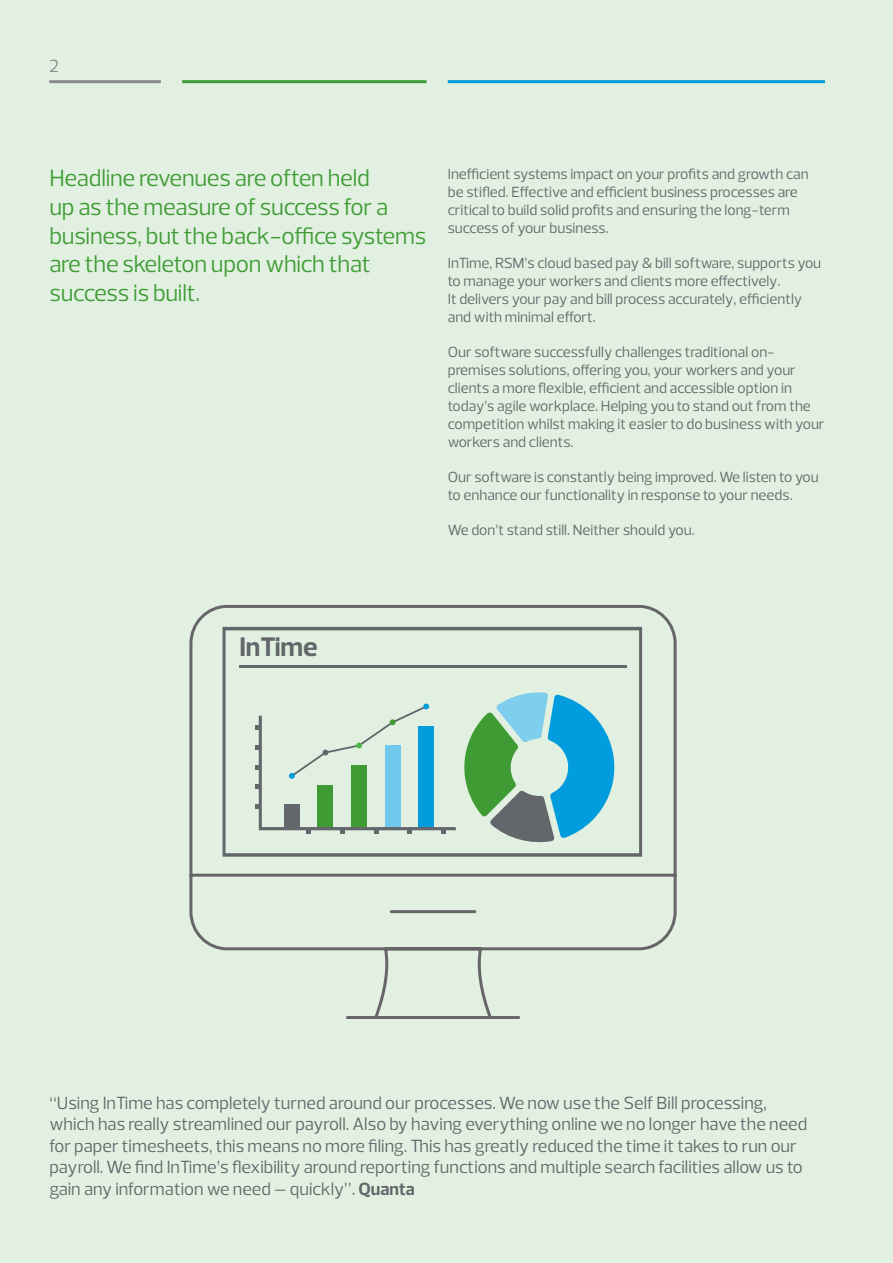
<style>
.page{position:relative;width:893px;height:1263px;background:#e2f0e1}
.page>*{position:absolute;margin:0;border:0;box-sizing:border-box;transform-origin:0 0}
.t1{font:700 27.45px "Prelo";color:#63666a}
.Standfirst{font:24px/28.8px "Prelo";letter-spacing:-.01em;color:#3f9c35}
.Body_main{font:18px/21.6px "Prelo";color:#63666a}
.t2{font:18px "Prelo";color:#888b8d}
.Body_main-2{font:15px/18px "Prelo";color:#63666a}
.s1{font-weight:700}
</style>
<div class="page">
<hr style="left:49px;top:80px;width:112px;height:3px;background:#888b8d">
<hr style="left:182px;top:80px;width:244px;height:3px;background:#3f9c35">
<hr style="left:448px;top:80px;width:377px;height:3px;background:#009cde">
<svg style="left:189px;top:604px;width:488px;height:415px"></svg>
<svg style="left:255px;top:691px;width:367px;height:154px"></svg>
<p class="t2" style="left:49px;top:55px;width:11px">2</p>
<p class="Standfirst" style="left:49px;top:164px;width:378px">Headline revenues are often held<br>up as the measure of success for a business, but the back-office systems are the skeleton upon which that success is built.</p>
<p class="Body_main-2" style="left:448px;top:165px;width:362px">Inefficient systems impact on your profits and growth can be stifled. Effective and efficient business processes are critical to build solid profits and ensuring the long-term success of your business.</p>
<p class="Body_main-2" style="left:448px;top:254px;width:375px">InTime, RSM’s cloud based pay &amp; bill software, supports you to manage your workers and clients more effectively.<br>It delivers your pay and bill process accurately, efficiently and with minimal effort.</p>
<p class="Body_main-2" style="left:448px;top:343px;width:378px">Our software successfully challenges traditional on&shy;premises solutions, offering you, your workers and your clients a more flexible, efficient and accessible option in today’s agile workplace. Helping you to stand out from the competition whilst making it easier to do business with your workers and clients.</p>
<p class="Body_main-2" style="left:448px;top:468px;width:372px">Our software is constantly being improved. We listen to you to enhance our functionality in response to your needs.</p>
<p class="Body_main-2" style="left:448px;top:521px;width:248px">We don’t stand still. Neither should you.</p>
<h1 class="t1" style="left:239px;top:630px;width:80px">InTime</h1>
<p class="Body_main" style="left:49px;top:1092px;width:759px">“Using InTime has completely turned around our processes. We now use the Self Bill processing, which has really streamlined our payroll. Also by having everything online we no longer have the need for paper timesheets, this means no more filing. This has greatly reduced the time it takes to run our payroll. We find InTime’s flexibility around reporting functions and multiple search facilities allow us to gain any information we need – quickly”. <span class="s1">Quanta</span></p>
</div>
